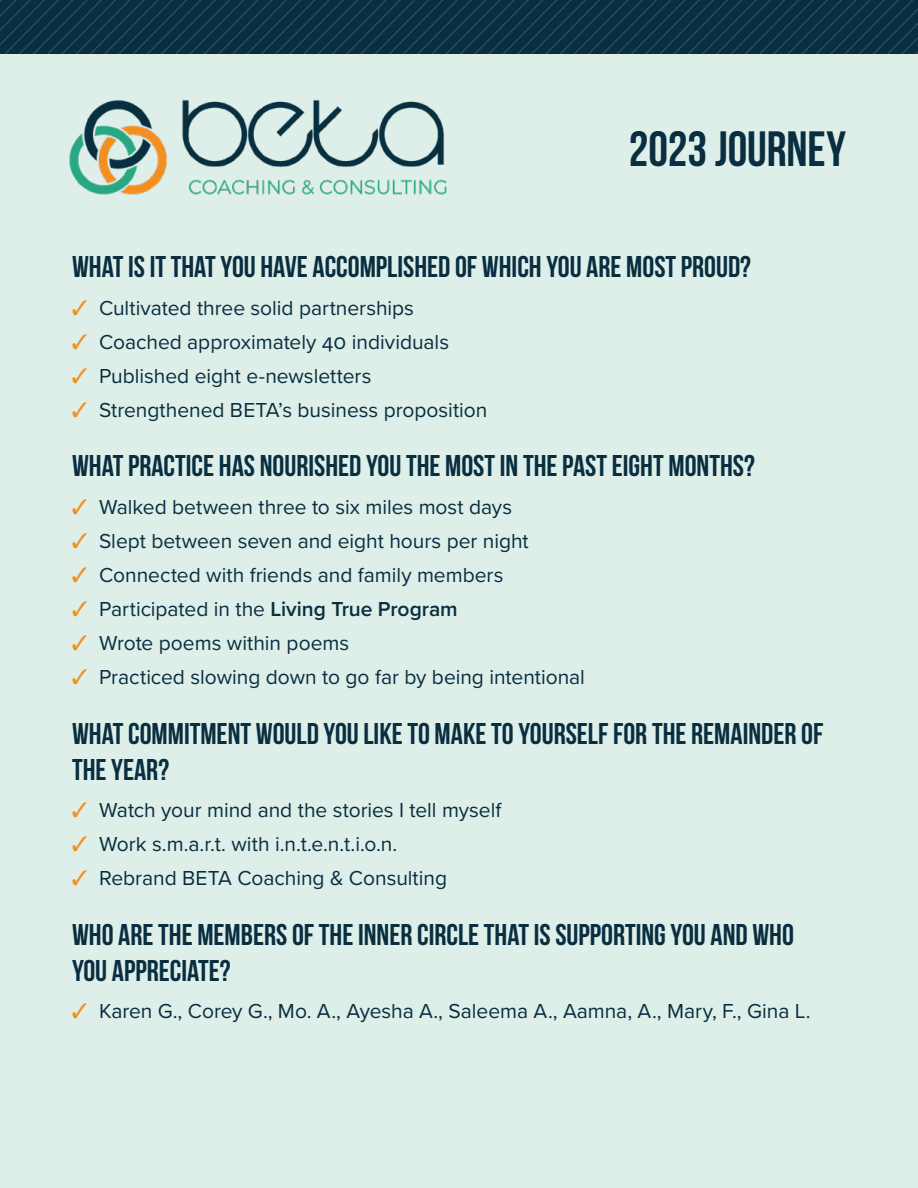
<style>
.page{position:relative;width:918px;height:1188px;background:#deeee8}
.page>*{position:absolute;margin:0;border:0;box-sizing:border-box;transform-origin:0 0}
.t1{font:700 49.5px "Bebas Neue";color:#082e40}
.t2{font:700 30px/36px "Bebas Neue";color:#082e40}
.t3{font:21px "Proxima Nova";color:#082e40}
.s1{color:#f28f21}
.s2{font-weight:600}
</style>
<div class="page">
<svg style="left:0;top:0;width:918px;height:54px;background:#0c3243"></svg>
<img style="left:69px;top:99px;width:378px;height:96px">
<h1 class="t1" style="left:629px;top:122px;width:219px">2023 JOURNEY</h1>
<h2 class="t2" style="left:72px;top:249px;width:681px">WHAT IS IT THAT YOU HAVE ACCOMPLISHED OF WHICH YOU ARE MOST PROUD?</h2>
<p class="t3" style="left:72px;top:292px;width:344px"><span class="s1">✓</span> Cultivated three solid partnerships</p>
<p class="t3" style="left:72px;top:326px;width:379px"><span class="s1">✓</span> Coached approximately 40 individuals</p>
<p class="t3" style="left:72px;top:360px;width:301px"><span class="s1">✓</span> Published eight e-newsletters</p>
<p class="t3" style="left:72px;top:394px;width:417px"><span class="s1">✓</span> Strengthened BETA’s business proposition</p>
<h2 class="t2" style="left:72px;top:448px;width:684px">WHAT PRACTICE HAS NOURISHED YOU THE MOST IN THE PAST EIGHT MONTHS?</h2>
<p class="t3" style="left:72px;top:491px;width:442px"><span class="s1">✓</span> Walked between three to six miles most days</p>
<p class="t3" style="left:72px;top:525px;width:458px"><span class="s1">✓</span> Slept between seven and eight hours per night</p>
<p class="t3" style="left:72px;top:559px;width:433px"><span class="s1">✓</span> Connected with friends and family members</p>
<p class="t3" style="left:72px;top:593px;width:387px"><span class="s1">✓</span> Participated in the <span class="s2">Living True Program</span></p>
<p class="t3" style="left:72px;top:627px;width:279px"><span class="s1">✓</span> Wrote poems within poems</p>
<p class="t3" style="left:72px;top:661px;width:514px"><span class="s1">✓</span> Practiced slowing down to go far by being intentional</p>
<h2 class="t2" style="left:72px;top:715px;width:753px">WHAT COMMITMENT WOULD YOU LIKE TO MAKE TO YOURSELF FOR THE REMAINDER OF<br>THE YEAR?</h2>
<p class="t3" style="left:72px;top:794px;width:431px"><span class="s1">✓</span> Watch your mind and the stories I tell myself</p>
<p class="t3" style="left:72px;top:828px;width:327px"><span class="s1">✓</span> Work s.m.a.r.t. with i.n.t.e.n.t.i.o.n.</p>
<p class="t3" style="left:72px;top:862px;width:377px"><span class="s1">✓</span> Rebrand BETA Coaching &amp; Consulting</p>
<h2 class="t2" style="left:72px;top:916px;width:723px">WHO ARE THE MEMBERS OF THE INNER CIRCLE THAT IS SUPPORTING YOU AND WHO<br>YOU APPRECIATE?</h2>
<p class="t3" style="left:72px;top:995px;width:740px"><span class="s1">✓</span> Karen G., Corey G., Mo. A., Ayesha A., Saleema A., Aamna, A., Mary, F., Gina L.</p>
</div>
